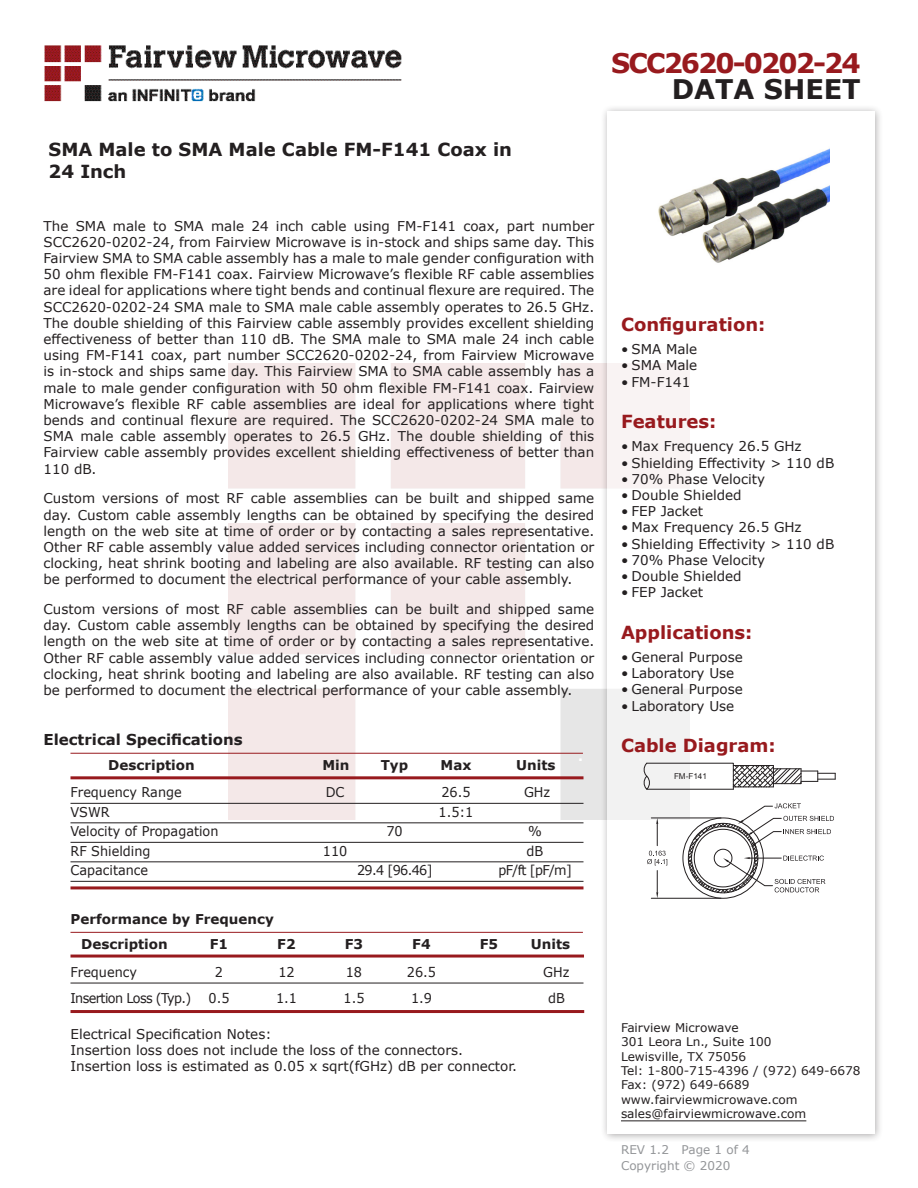
<style>
.page{position:relative;width:918px;height:1188px;background:#fff}
.page>*{position:absolute;margin:0;border:0;box-sizing:border-box;transform-origin:0 0}
.FM{font:700 27px "Verdana";letter-spacing:-.07em;color:#981a1e}
.t1{font:700 27px "Verdana";color:#231f20}
.Web_Description_Para{font:700 18px/21.6px "Verdana";color:#231f20}
.Applications_Header{font:700 18px "Verdana";color:#981a1e}
.Head1{font:700 18px "Verdana";color:#981a1e}
.Head1-2{font:700 15px "Verdana";color:#231f20}
.MarketingDescription{font:13.5px/16.2px "Verdana";color:#231f20;text-align:justify}
.Specs_Para{font:13.5px "Verdana";color:#231f20}
.Table-Body{font:13.5px "Verdana";color:#231f20;scale:.95 1}
.Table_Body_Frequency{font:13.5px "Verdana";color:#231f20;scale:.95 1}
.Table_Header_Frequen{font:700 13.5px "Verdana";color:#231f20}
.Table-Header{font:700 13.5px "Verdana";color:#231f20}
.Head2{font:700 13.5px "Verdana";color:#231f20}
.Table_Body_Frequency-2{font:13.5px "Verdana";letter-spacing:-.05em;color:#231f20;scale:.95 1}
.Head1-3{font:700 13.5px "Verdana";color:#fff}
.FM_Info{font:12px "Verdana";color:#231f20}
.REV_Info{font:12px "Verdana";color:#939598}
.t2{font:8.1px "Arial";color:#231f20}
</style>
<div class="page">
<img style="left:44px;top:45px;width:358px;height:57px">
<div style="left:600px;top:104px;width:284px;height:1039px;background:#231f20;opacity:.75"></div>
<div style="left:608px;top:111px;width:267px;height:1023px;background:#fff"></div>
<hr style="left:70px;top:753px;width:513px;height:1px;background:#981a1e">
<hr style="left:70px;top:776px;width:514px;height:3px;background:#981a1e">
<hr style="left:70px;top:803px;width:514px;height:1px;background:#231f20">
<hr style="left:70px;top:823px;width:514px;height:1px;background:#231f20">
<hr style="left:70px;top:842px;width:514px;height:1px;background:#231f20">
<hr style="left:70px;top:862px;width:514px;height:1px;background:#231f20">
<hr style="left:70px;top:881px;width:514px;height:1px;background:#231f20">
<hr style="left:70px;top:886px;width:514px;height:3px;background:#981a1e">
<hr style="left:70px;top:932px;width:513px;height:1px;background:#981a1e">
<hr style="left:70px;top:955px;width:514px;height:3px;background:#981a1e">
<hr style="left:70px;top:983px;width:514px;height:1px;background:#231f20">
<hr style="left:70px;top:1010px;width:514px;height:3px;background:#981a1e">
<hr style="left:621px;top:1120px;width:185px;height:1px;background:#231f20">
<hr style="left:651px;top:818px;width:70px;height:1px;background:#231f20">
<hr style="left:651px;top:898px;width:70px;height:1px;background:#231f20">
<svg style="left:656px;top:871px;width:2px;height:27px"></svg>
<svg style="left:647px;top:818px;width:20px;height:47px"></svg>
<svg style="left:643px;top:763px;width:193px;height:27px"></svg>
<svg style="left:683px;top:803px;width:151px;height:95px"></svg>
<img style="left:658px;top:148px;width:172px;height:115px">
<p class="Web_Description_Para" style="left:49px;top:139px;width:465px">SMA Male to SMA Male Cable FM-F141 Coax in<br>24 Inch</p>
<p class="MarketingDescription" style="left:44px;top:217px;width:552px">The SMA male to SMA male 24 inch cable using FM-F141 coax, part number SCC2620-0202-24, from Fairview Microwave is in-stock and ships same day. This Fairview SMA to SMA cable assembly has a male to male gender configuration with 50 ohm flexible FM-F141 coax. Fairview Microwave’s flexible RF cable assemblies are ideal for applications where tight bends and continual flexure are required. The SCC2620-0202-24 SMA male to SMA male cable assembly operates to 26.5 GHz.<br>The double shielding of this Fairview cable assembly provides excellent shielding effectiveness of better than 110 dB. The SMA male to SMA male 24 inch cable using FM-F141 coax, part number SCC2620-0202-24, from Fairview Microwave is in-stock and ships same day. This Fairview SMA to SMA cable assembly has a male to male gender configuration with 50 ohm flexible FM-F141 coax. Fairview Microwave’s flexible RF cable assemblies are ideal for applications where tight bends and continual flexure are required. The SCC2620-0202-24 SMA male to SMA male cable assembly operates to 26.5 GHz. The double shielding of this Fairview cable assembly provides excellent shielding effectiveness of better than 110 dB.</p>
<p class="MarketingDescription" style="left:44px;top:490px;width:552px">Custom versions of most RF cable assemblies can be built and shipped same day. Custom cable assembly lengths can be obtained by specifying the desired length on the web site at time of order or by contacting a sales representative.<br>Other RF cable assembly value added services including connector orientation or clocking, heat shrink booting and labeling are also available. RF testing can also be performed to document the electrical performance of your cable assembly.</p>
<p class="MarketingDescription" style="left:44px;top:601px;width:552px">Custom versions of most RF cable assemblies can be built and shipped same day. Custom cable assembly lengths can be obtained by specifying the desired length on the web site at time of order or by contacting a sales representative.<br>Other RF cable assembly value added services including connector orientation or clocking, heat shrink booting and labeling are also available. RF testing can also be performed to document the electrical performance of your cable assembly.</p>
<p class="Head1-2" style="left:44px;top:728px;width:201px">Electrical Specifications</p>
<p class="Head1-3" style="left:578px;top:746px;width:6px">.</p>
<p class="Table-Header" style="left:108px;top:756px;width:88px">Description</p>
<p class="Table-Header" style="left:322px;top:756px;width:29px">Min</p>
<p class="Table-Header" style="left:381px;top:756px;width:29px">Typ</p>
<p class="Table-Header" style="left:441px;top:756px;width:32px">Max</p>
<p class="Table-Header" style="left:516px;top:756px;width:41px">Units</p>
<p class="Table-Body" style="left:70px;top:783px;width:119px">Frequency Range</p>
<p class="Table-Body" style="left:326px;top:783px;width:21px">DC</p>
<p class="Table-Body" style="left:441px;top:783px;width:32px">26.5</p>
<p class="Table-Body" style="left:524px;top:783px;width:29px">GHz</p>
<p class="Table-Body" style="left:70px;top:803px;width:43px">VSWR</p>
<p class="Table-Body" style="left:439px;top:803px;width:38px">1.5:1</p>
<p class="Table-Body" style="left:70px;top:822px;width:157px">Velocity of Propagation</p>
<p class="Table-Body" style="left:386px;top:822px;width:19px">70</p>
<p class="Table-Body" style="left:528px;top:822px;width:16px">%</p>
<p class="Table-Body" style="left:70px;top:842px;width:86px">RF Shielding</p>
<p class="Table-Body" style="left:323px;top:842px;width:27px">110</p>
<p class="Table-Body" style="left:527px;top:842px;width:19px">dB</p>
<p class="Table-Body" style="left:70px;top:861px;width:83px">Capacitance</p>
<p class="Table-Body" style="left:357px;top:861px;width:81px">29.4 [96.46]</p>
<p class="Table-Body" style="left:498px;top:861px;width:79px">pF/ft [pF/m]</p>
<p class="Head2" style="left:70px;top:909px;width:205px">Performance by Frequency</p>
<p class="Table_Header_Frequen" style="left:81px;top:934px;width:88px">Description</p>
<p class="Table_Header_Frequen" style="left:210px;top:934px;width:20px">F1</p>
<p class="Table_Header_Frequen" style="left:277px;top:934px;width:20px">F2</p>
<p class="Table_Header_Frequen" style="left:345px;top:934px;width:20px">F3</p>
<p class="Table_Header_Frequen" style="left:412px;top:934px;width:20px">F4</p>
<p class="Table_Header_Frequen" style="left:480px;top:934px;width:20px">F5</p>
<p class="Table_Header_Frequen" style="left:531px;top:934px;width:41px">Units</p>
<p class="Table_Body_Frequency" style="left:70px;top:963px;width:72px">Frequency</p>
<p class="Table_Body_Frequency" style="left:215px;top:963px;width:10px">2</p>
<p class="Table_Body_Frequency" style="left:278px;top:963px;width:19px">12</p>
<p class="Table_Body_Frequency" style="left:346px;top:963px;width:19px">18</p>
<p class="Table_Body_Frequency" style="left:407px;top:963px;width:32px">26.5</p>
<p class="Table_Body_Frequency" style="left:543px;top:963px;width:29px">GHz</p>
<p class="Table_Body_Frequency-2" style="left:70px;top:988px;width:129px">Insertion Loss (Typ.)</p>
<p class="Table_Body_Frequency" style="left:209px;top:988px;width:24px">0.5</p>
<p class="Table_Body_Frequency" style="left:276px;top:988px;width:24px">1.1</p>
<p class="Table_Body_Frequency" style="left:344px;top:988px;width:24px">1.5</p>
<p class="Table_Body_Frequency" style="left:411px;top:988px;width:24px">1.9</p>
<p class="Table_Body_Frequency" style="left:548px;top:988px;width:19px">dB</p>
<p class="Specs_Para" style="left:70px;top:1025px;width:203px">Electrical Specification Notes:</p>
<p class="Specs_Para" style="left:70px;top:1041px;width:394px">Insertion loss does not include the loss of the connectors.</p>
<p class="Specs_Para" style="left:70px;top:1057px;width:448px">Insertion loss is estimated as 0.05 x sqrt(fGHz) dB per connector.</p>
<p class="FM" style="left:611px;top:44px;width:251px">SCC2620-0202-24</p>
<p class="t1" style="left:672px;top:70px;width:191px">DATA SHEET</p>
<p class="Head1" style="left:621px;top:312px;width:146px">Configuration:</p>
<p class="MarketingDescription" style="left:621px;top:341px;width:78px">• SMA Male</p>
<p class="MarketingDescription" style="left:621px;top:357px;width:78px">• SMA Male</p>
<p class="MarketingDescription" style="left:621px;top:373px;width:71px">• FM-F141</p>
<p class="Head1" style="left:621px;top:409px;width:97px">Features:</p>
<p class="MarketingDescription" style="left:621px;top:438px;width:182px">• Max Frequency 26.5 GHz</p>
<p class="MarketingDescription" style="left:621px;top:454px;width:215px">• Shielding Effectivity &gt; 110 dB</p>
<p class="MarketingDescription" style="left:621px;top:471px;width:146px">• 70% Phase Velocity</p>
<p class="MarketingDescription" style="left:621px;top:487px;width:122px">• Double Shielded</p>
<p class="MarketingDescription" style="left:621px;top:503px;width:84px">• FEP Jacket</p>
<p class="MarketingDescription" style="left:621px;top:519px;width:182px">• Max Frequency 26.5 GHz</p>
<p class="MarketingDescription" style="left:621px;top:535px;width:215px">• Shielding Effectivity &gt; 110 dB</p>
<p class="MarketingDescription" style="left:621px;top:552px;width:146px">• 70% Phase Velocity</p>
<p class="MarketingDescription" style="left:621px;top:568px;width:122px">• Double Shielded</p>
<p class="MarketingDescription" style="left:621px;top:584px;width:84px">• FEP Jacket</p>
<p class="Applications_Header" style="left:621px;top:620px;width:133px">Applications:</p>
<p class="MarketingDescription" style="left:621px;top:649px;width:123px">• General Purpose</p>
<p class="MarketingDescription" style="left:621px;top:665px;width:115px">• Laboratory Use</p>
<p class="MarketingDescription" style="left:621px;top:681px;width:123px">• General Purpose</p>
<p class="MarketingDescription" style="left:621px;top:697px;width:115px">• Laboratory Use</p>
<p class="Applications_Header" style="left:621px;top:733px;width:156px">Cable Diagram:</p>
<p class="t2" style="left:674px;top:770px;width:34px">FM-F141</p>
<p class="FM_Info" style="left:621px;top:1019px;width:119px">Fairview Microwave</p>
<p class="FM_Info" style="left:621px;top:1034px;width:152px">301 Leora Ln., Suite 100</p>
<p class="FM_Info" style="left:621px;top:1048px;width:127px">Lewisville, TX 75056</p>
<p class="FM_Info" style="left:621px;top:1062px;width:241px">Tel: 1-800-715-4396 / (972) 649-6678</p>
<p class="FM_Info" style="left:621px;top:1077px;width:130px">Fax: (972) 649-6689</p>
<p class="FM_Info" style="left:621px;top:1091px;width:178px">www.fairviewmicrowave.com</p>
<p class="FM_Info" style="left:621px;top:1106px;width:187px">sales@fairviewmicrowave.com</p>
<p class="REV_Info" style="left:621px;top:1141px;width:130px">REV 1.2 Page 1 of 4</p>
<p class="REV_Info" style="left:621px;top:1157px;width:111px">Copyright © 2020</p>
</div>
